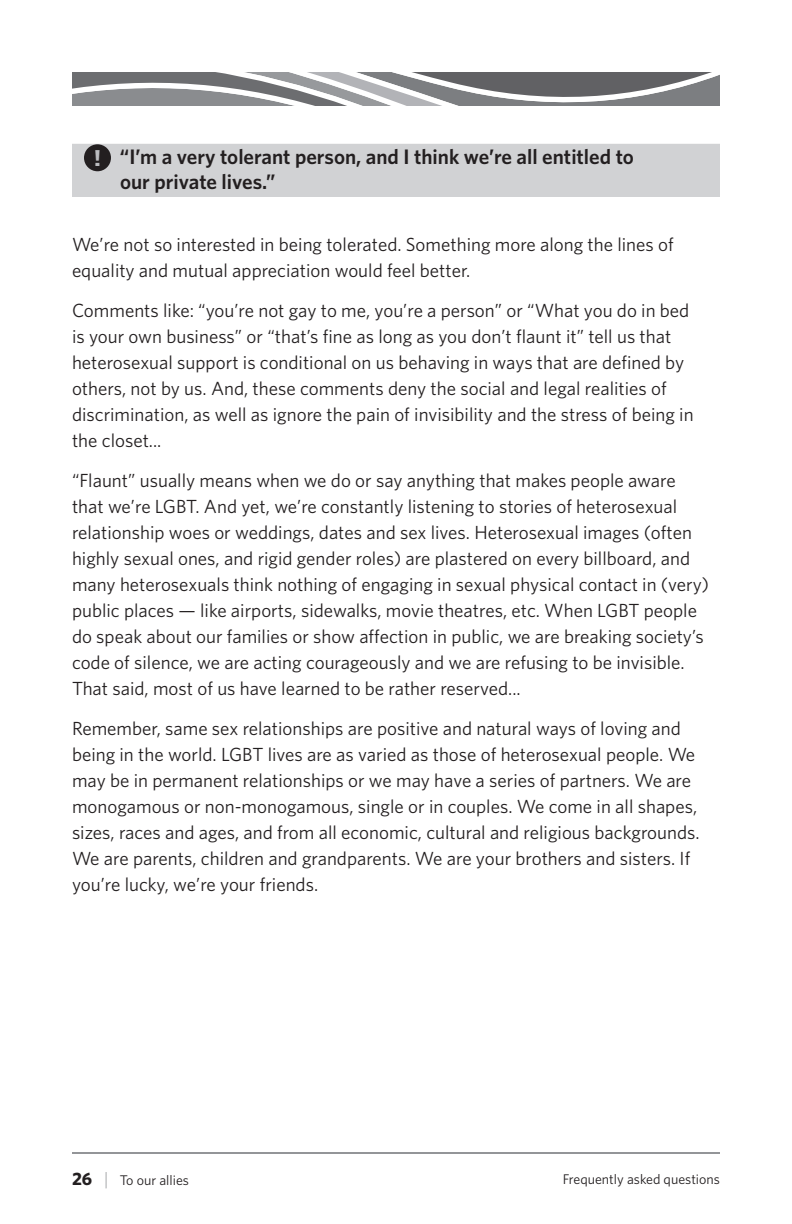
<style>
.page{position:relative;width:792px;height:1224px;background:#fff}
.page>*{position:absolute;margin:0;border:0;box-sizing:border-box;transform-origin:0 0}
.t1{font:600 21px/25.2px "Whitney";color:#231f20}
.t2{font:19px/26px "Whitney";color:#231f20}
.t3{font:14px "Whitney";color:#231f20}
.s1{font-family:"Trade Gothic Bold Two";font-weight:400;font-size:22px;color:#bcbdc0}
.s2{font-weight:700;font-size:18px}
.s3{font-weight:300;font-size:18px;color:#939598}
</style>
<div class="page">
<hr style="left:72px;top:1152px;width:648px;height:2px;background:#939598">
<svg style="left:72px;top:72px;width:648px;height:33px"></svg>
<div style="left:72px;top:144px;width:648px;height:28px;background:#d1d2d4"></div>
<div style="left:72px;top:169px;width:648px;height:28px;background:#d1d2d4"></div>
<div style="left:84px;top:144px;width:27px;height:27px;background:#231f20;border-radius:50%"></div>
<p class="t1" style="left:120px;top:143px;width:516px;text-indent:-27px"><span class="s1">!</span> “I’m a very tolerant person, and I think we’re all entitled to our private lives.”</p>
<p class="t2" style="left:72px;top:231px;width:603px">We’re not so interested in being tolerated. Something more along the lines of equality and mutual appreciation would feel better.</p>
<p class="t2" style="left:72px;top:297px;width:623px">Comments like: “you’re not gay to me, you’re a person” or “What you do in bed is your own business” or “that’s fine as long as you don’t flaunt it” tell us that heterosexual support is conditional on us behaving in ways that are defined by others, not by us. And, these comments deny the social and legal realities of discrimination, as well as ignore the pain of invisibility and the stress of being in the closet...</p>
<p class="t2" style="left:72px;top:467px;width:639px">“Flaunt” usually means when we do or say anything that makes people aware that we’re LGBT. And yet, we’re constantly listening to stories of heterosexual relationship woes or weddings, dates and sex lives. Heterosexual images (often highly sexual ones, and rigid gender roles) are plastered on every billboard, and many heterosexuals think nothing of engaging in sexual physical contact in (very) public places — like airports, sidewalks, movie theatres, etc. When LGBT people do speak about our families or show affection in public, we are breaking society’s code of silence, we are acting courageously and we are refusing to be invisible.<br>That said, most of us have learned to be rather reserved...</p>
<p class="t2" style="left:72px;top:715px;width:629px">Remember, same sex relationships are positive and natural ways of loving and being in the world. LGBT lives are as varied as those of heterosexual people. We may be in permanent relationships or we may have a series of partners. We are monogamous or non-monogamous, single or in couples. We come in all shapes, sizes, races and ages, and from all economic, cultural and religious backgrounds.<br>We are parents, children and grandparents. We are your brothers and sisters. If you’re lucky, we’re your friends.</p>
<p class="t3" style="left:72px;top:1172px;width:119px"><span class="s2">26</span> <span class="s3">|</span> To our allies</p>
<p class="t3" style="left:563px;top:1171px;width:159px">Frequently asked questions</p>
</div>
